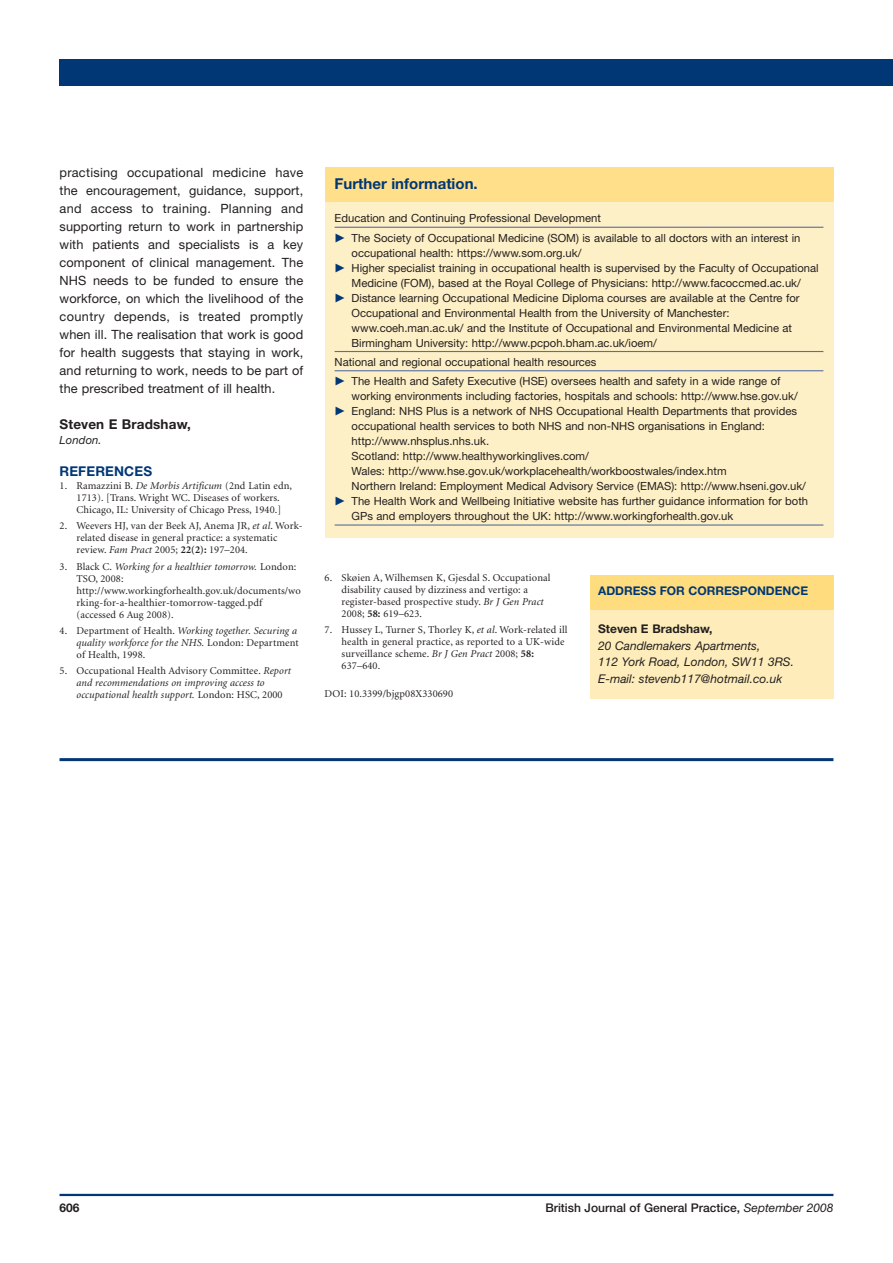
<style>
.page{position:relative;width:893px;height:1263px;background:#fff}
.page>*{position:absolute;margin:0;border:0;box-sizing:border-box;transform-origin:0 0}
.t1{font:700 15px "Helvetica Neue";color:#013775}
.t2{font:700 13.5px "Helvetica Neue";letter-spacing:.01em;color:#231f20}
.t3{font:700 13.5px "Helvetica Neue";letter-spacing:.01em;color:#013775}
.t4{font:12.75px/18px "Helvetica Neue";letter-spacing:.01em;color:#231f20;text-align:justify}
.t5{font:italic 12px/16.5px "Helvetica Neue";color:#231f20}
.t6{font:500 12px "Helvetica Neue";color:#231f20}
.t7{font:700 12px "Helvetica Neue";color:#013775}
.t8{font:700 12px "Helvetica Neue";color:#231f20}
.t9{font:11.25px/15px "Helvetica Neue";color:#231f20}
.t10{font:italic 11.25px "Helvetica Neue";letter-spacing:.01em;color:#231f20}
.t11{font:10.5px/12px "Minion";letter-spacing:.01em;color:#231f20}
.t12{font:italic 10.5px/12px "Minion";letter-spacing:.01em;color:#231f20}
.s1{font-style:italic}
.s2{font-weight:700}
.s3{font-style:normal}
.s4{font-weight:400;font-style:italic}
</style>
<div class="page">
<div style="left:60px;top:60px;width:833px;height:25px;background:#013775"></div>
<hr style="left:60px;top:1194px;width:773px;height:2px;background:#013775">
<div style="left:590px;top:575px;width:243px;height:124px;background:#feedbb"></div>
<div style="left:590px;top:575px;width:243px;height:34px;background:#ffdc7e"></div>
<div style="left:325px;top:168px;width:508px;height:370px;background:#fef0c6"></div>
<hr style="left:335px;top:227px;width:488px;height:1px;background:#596ea1">
<hr style="left:335px;top:351px;width:488px;height:1px;background:#596ea1">
<hr style="left:335px;top:370px;width:488px;height:1px;background:#596ea1">
<hr style="left:335px;top:524px;width:488px;height:2px;background:#596ea1">
<div style="left:325px;top:168px;width:508px;height:34px;background:#ffdf89"></div>
<hr style="left:60px;top:758px;width:773px;height:3px;background:#013775">
<p class="t4" style="left:60px;top:165px;width:245px">practising occupational medicine have the encouragement, guidance, support, and access to training. Planning and supporting return to work in partnership with patients and specialists is a key component of clinical management. The NHS needs to be funded to ensure the workforce, on which the livelihood of the country depends, is treated promptly when ill. The realisation that work is good for health suggests that staying in work, and returning to work, needs to be part of the prescribed treatment of ill health.</p>
<p class="t2" style="left:60px;top:419px;width:133px">Steven E Bradshaw,</p>
<p class="t10" style="left:60px;top:436px;width:44px">London.</p>
<p class="t3" style="left:60px;top:466px;width:94px">REFERENCES</p>
<p class="t11" style="left:77px;top:481px;width:217px;text-indent:-17px">1. Ramazzini B. <span class="s1">De Morbis Artificum</span> (2nd Latin edn,<br>1713). [Trans. Wright WC. Diseases of workers.<br>Chicago, IL: University of Chicago Press, 1940.]</p>
<p class="t11" style="left:77px;top:521px;width:228px;text-indent:-17px">2. Weevers HJ, van der Beek AJ, Anema JR, <span class="s1">et al</span>. Work&shy;related disease in general practice: a systematic review. <span class="s1">Fam Pract</span> 2005; <span class="s2">22(2):</span> 197–204.</p>
<p class="t11" style="left:77px;top:561px;width:226px;text-indent:-17px">3. Black C. <span class="s1">Working for a healthier tomorrow.</span> London:<br>TSO, 2008: http://www.workingforhealth.gov.uk/documents/wo rking-for-a-healthier-tomorrow-tagged.pdf (accessed 6 Aug 2008).</p>
<p class="t11" style="left:77px;top:625px;width:224px;text-indent:-17px">4. Department of Health. <span class="s1">Working together. Securing a quality workforce for the NHS.</span> London: Department of Health, 1998.</p>
<p class="t12" style="left:77px;top:666px;width:216px;text-indent:-17px"><span class="s3">5. Occupational Health Advisory Committee.</span> Report and recommendations on improving access to occupational health support. <span class="s3">London: HSC, 2000</span></p>
<h1 class="t1" style="left:335px;top:178px;width:145px">Further information.</h1>
<p class="t9" style="left:352px;top:210px;width:450px;line-height:19.2px;text-indent:-17px">Education and Continuing Professional Development<br>The Society of Occupational Medicine (SOM) is available to all doctors with an interest in</p>
<p class="t9" style="left:352px;top:246px;width:469px">occupational health: https://www.som.org.uk/<br>Higher specialist training in occupational health is supervised by the Faculty of Occupational Medicine (FOM), based at the Royal College of Physicians: http://www.facoccmed.ac.uk/ Distance learning Occupational Medicine Diploma courses are available at the Centre for Occupational and Environmental Health from the University of Manchester: www.coeh.man.ac.uk/ and the Institute of Occupational and Environmental Medicine at Birmingham University: http://www.pcpoh.bham.ac.uk/ioem/</p>
<p class="t9" style="left:352px;top:353px;width:430px;line-height:19.2px;text-indent:-17px">National and regional occupational health resources<br>The Health and Safety Executive (HSE) oversees health and safety in a wide range of</p>
<p class="t9" style="left:352px;top:390px;width:458px">working environments including factories, hospitals and schools: http://www.hse.gov.uk/ England: NHS Plus is a network of NHS Occupational Health Departments that provides occupational health services to both NHS and non-NHS organisations in England: http://www.nhsplus.nhs.uk.<br>Scotland: http://www.healthyworkinglives.com/<br>Wales: http://www.hse.gov.uk/workplacehealth/workboostwales/index.htm<br>Northern Ireland: Employment Medical Advisory Service (EMAS): http://www.hseni.gov.uk/ The Health Work and Wellbeing Initiative website has further guidance information for both GPs and employers throughout the UK: http://www.workingforhealth.gov.uk</p>
<p class="t11" style="left:342px;top:573px;width:210px;text-indent:-17px">6. Skøien A, Wilhemsen K, Gjesdal S. Occupational disability caused by dizziness and vertigo: a register-based prospective study. <span class="s1">Br J Gen Pract </span>2008; <span class="s2">58:</span> 619–623.</p>
<p class="t11" style="left:342px;top:625px;width:227px;text-indent:-17px">7. Hussey L, Turner S, Thorley K, <span class="s1">et al</span>. Work-related ill health in general practice, as reported to a UK-wide surveillance scheme. <span class="s1">Br J Gen Pract</span> 2008; <span class="s2">58:<br></span>637–640.</p>
<p class="t11" style="left:325px;top:689px;width:130px">DOI: 10.3399/bjgp08X330690</p>
<p class="t7" style="left:598px;top:587px;width:212px">ADDRESS FOR CORRESPONDENCE</p>
<p class="t8" style="left:598px;top:624px;width:116px">Steven E Bradshaw,</p>
<p class="t5" style="left:598px;top:638px;width:197px">20 Candlemakers Apartments,<br>112 York Road, London, SW11 3RS.<br>E-mail: stevenb117@hotmail.co.uk</p>
<p class="t8" style="left:60px;top:1203px;width:22px">606</p>
<p class="t6" style="left:545px;top:1203px;width:290px">British Journal of General Practice, <span class="s4">September 2008</span></p>
</div>
